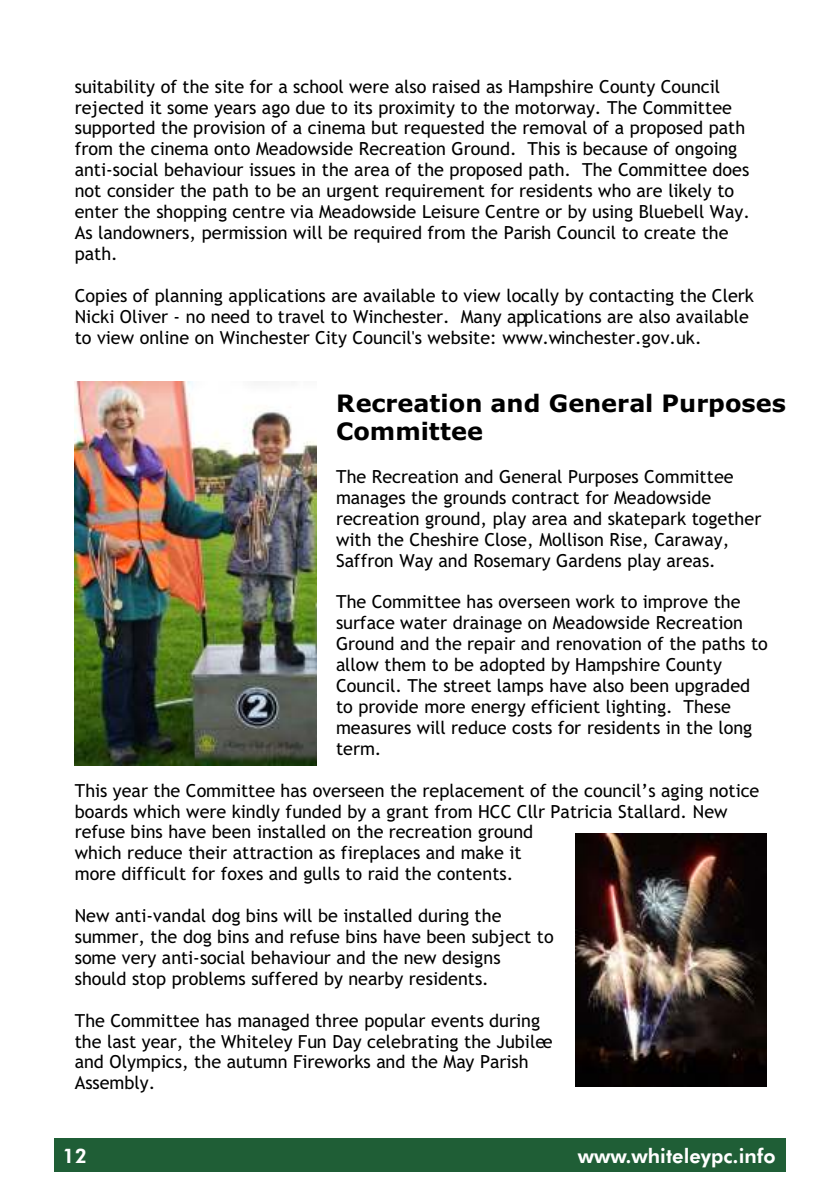
<style>
.page{position:relative;width:840px;height:1191px;background:#fff}
.page>*{position:absolute;margin:0;border:0;box-sizing:border-box;transform-origin:0 0}
.t1{font:700 24px/27.8px "Verdana";color:#000}
.t2{font:800 20px "Futura BT";color:#fff}
.t3{font:18px/21px "Trebuchet MS";color:#000}
</style>
<div class="page">
<div style="left:54px;top:1138px;width:731px;height:34px;background:#1f5e36"></div>
<img style="left:75px;top:381px;width:241px;height:384px">
<img style="left:575px;top:833px;width:191px;height:254px">
<p class="t3" style="left:75px;top:77px;width:676px">suitability of the site for a school were also raised as Hampshire County Council rejected it some years ago due to its proximity to the motorway. The Committee supported the provision of a cinema but requested the removal of a proposed path from the cinema onto Meadowside Recreation Ground. This is because of ongoing anti-social behaviour issues in the area of the proposed path. The Committee does not consider the path to be an urgent requirement for residents who are likely to enter the shopping centre via Meadowside Leisure Centre or by using Bluebell Way.<br>As landowners, permission will be required from the Parish Council to create the path.</p>
<p class="t3" style="left:75px;top:286px;width:680px">Copies of planning applications are available to view locally by contacting the Clerk<br>Nicki Oliver - no need to travel to Winchester. Many applications are also available to view online on Winchester City Council's website: www.winchester.gov.uk.</p>
<h1 class="t1" style="left:336px;top:391px;width:451px">Recreation and General Purposes<br>Committee</h1>
<p class="t3" style="left:336px;top:468px;width:426px">The Recreation and General Purposes Committee manages the grounds contract for Meadowside recreation ground, play area and skatepark together with the Cheshire Close, Mollison Rise, Caraway, Saffron Way and Rosemary Gardens play areas.</p>
<p class="t3" style="left:336px;top:593px;width:433px">The Committee has overseen work to improve the surface water drainage on Meadowside Recreation Ground and the repair and renovation of the paths to allow them to be adopted by Hampshire County Council. The street lamps have also been upgraded to provide more energy efficient lighting. These measures will reduce costs for residents in the long term.</p>
<p class="t3" style="left:75px;top:781px;width:685px">This year the Committee has overseen the replacement of the council’s aging notice boards which were kindly funded by a grant from HCC Cllr Patricia Stallard. New refuse bins have been installed on the recreation ground<br>which reduce their attraction as fireplaces and make it<br>more difficult for foxes and gulls to raid the contents.</p>
<p class="t3" style="left:75px;top:906px;width:480px">New anti-vandal dog bins will be installed during the summer, the dog bins and refuse bins have been subject to some very anti-social behaviour and the new designs should stop problems suffered by nearby residents.</p>
<p class="t3" style="left:75px;top:1011px;width:479px">The Committee has managed three popular events during the last year, the Whiteley Fun Day celebrating the Jubilee and Olympics, the autumn Fireworks and the May Parish Assembly.</p>
<p class="t2" style="left:62px;top:1148px;width:26px">12</p>
<p class="t2" style="left:577px;top:1148px;width:199px">www.whiteleypc.info</p>
</div>
